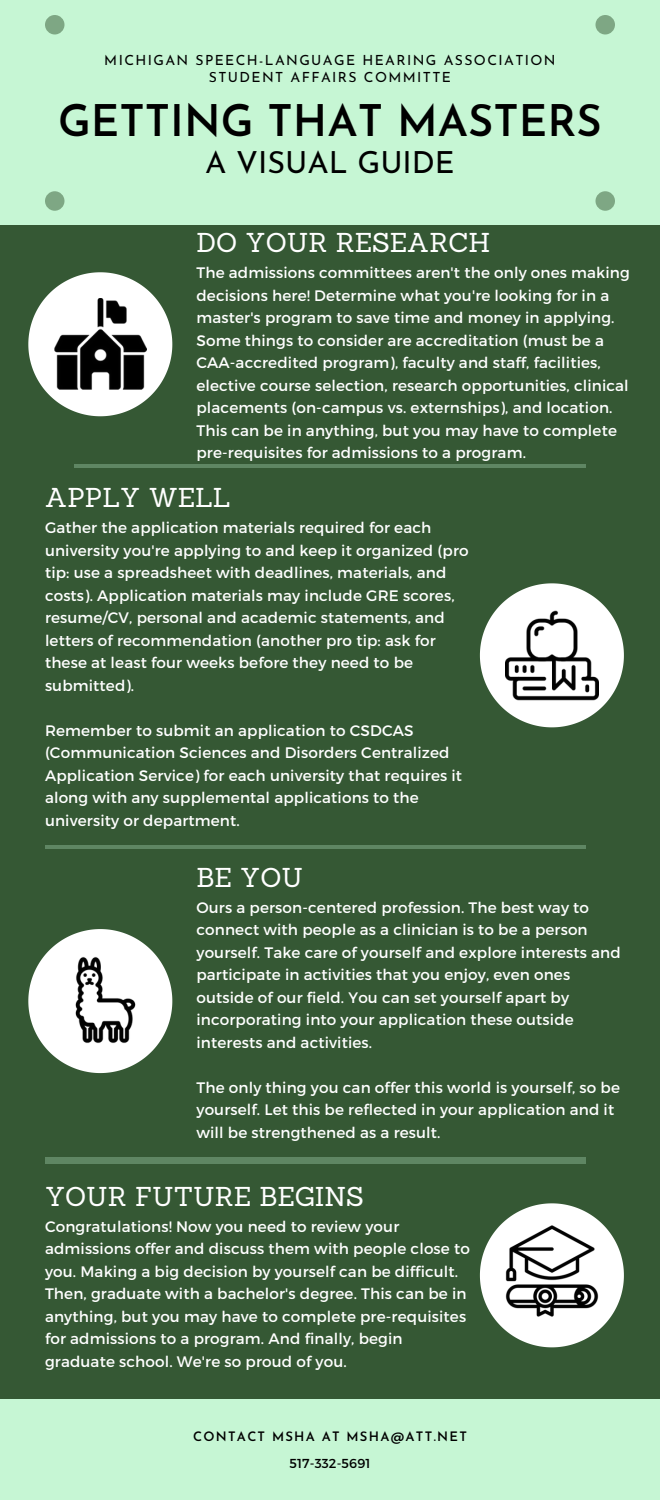
<style>
.page{position:relative;width:660px;height:1500px;background:#355834}
.page>*{position:absolute;margin:0;border:0;box-sizing:border-box;transform-origin:0 0}
.t1{font:600 43.5px "Josefin Sans";color:#000}
.t2{font:30.5px "Josefin Sans";color:#000}
.t3{font:26.6px "Sanchez";color:#fff}
.t4{font:15.2px/22.5px "Montserrat";letter-spacing:.01em;color:#fff}
.t5{font:14px "Josefin Sans";letter-spacing:.1em;color:#000}
.t6{font:600 13px "Josefin Sans";letter-spacing:.1em;color:#000}
.t7{font:13px "Montserrat";letter-spacing:.01em;color:#000}
</style>
<div class="page">
<div style="left:0;top:0;width:660px;height:225px;background:#c6f6d4"></div>
<div style="left:45px;top:15px;width:19px;height:19px;background:#7ea784;border-radius:50%"></div>
<div style="left:596px;top:15px;width:19px;height:19px;background:#7ea784;border-radius:50%"></div>
<div style="left:596px;top:191px;width:19px;height:20px;background:#7ea784;border-radius:50%"></div>
<div style="left:45px;top:191px;width:19px;height:20px;background:#7ea784;border-radius:50%"></div>
<hr style="left:74px;top:464px;width:512px;height:4px;background:#5f8663">
<div style="left:0;top:1400px;width:660px;height:100px;background:#c6f6d4"></div>
<svg style="left:28px;top:272px;width:144px;height:144px"></svg>
<img style="left:55px;top:298px;width:91px;height:92px">
<svg style="left:480px;top:583px;width:144px;height:144px"></svg>
<img style="left:506px;top:609px;width:92px;height:92px">
<hr style="left:45px;top:845px;width:541px;height:4px;background:#5f8663">
<svg style="left:28px;top:929px;width:144px;height:144px"></svg>
<img style="left:60px;top:954px;width:91px;height:91px">
<div style="left:45px;top:1157px;width:541px;height:7px;background:#5f8663"></div>
<svg style="left:480px;top:1203px;width:144px;height:144px"></svg>
<img style="left:485px;top:1218px;width:134px;height:115px">
<p class="t5" style="left:104px;top:54px;width:453px">MICHIGAN SPEECH-LANGUAGE HEARING ASSOCIATION</p>
<p class="t5" style="left:209px;top:72px;width:244px">STUDENT AFFAIRS COMMITTE</p>
<p class="t1" style="left:58px;top:104px;width:545px">GETTING THAT MASTERS</p>
<p class="t2" style="left:205px;top:150px;width:251px">A VISUAL GUIDE</p>
<p class="t3" style="left:196px;top:226px;width:295px">DO YOUR RESEARCH</p>
<p class="t4" style="left:196px;top:261px;width:435px">The admissions committees aren't the only ones making decisions here! Determine what you're looking for in a master's program to save time and money in applying.<br>Some things to consider are accreditation (must be a CAA-accredited program), faculty and staff, facilities, elective course selection, research opportunities, clinical placements (on-campus vs. externships), and location.<br>This can be in anything, but you may have to complete pre-requisites for admissions to a program.</p>
<p class="t3" style="left:45px;top:480px;width:187px">APPLY WELL</p>
<p class="t4" style="left:45px;top:516px;width:425px">Gather the application materials required for each university you're applying to and keep it organized (pro tip: use a spreadsheet with deadlines, materials, and costs). Application materials may include GRE scores, resume/CV, personal and academic statements, and letters of recommendation (another pro tip: ask for these at least four weeks before they need to be submitted).</p>
<p class="t4" style="left:45px;top:718px;width:419px">Remember to submit an application to CSDCAS (Communication Sciences and Disorders Centralized Application Service) for each university that requires it along with any supplemental applications to the university or department.</p>
<p class="t3" style="left:196px;top:860px;width:108px">BE YOU</p>
<p class="t4" style="left:196px;top:895px;width:426px">Ours a person-centered profession. The best way to connect with people as a clinician is to be a person yourself. Take care of yourself and explore interests and participate in activities that you enjoy, even ones outside of our field. You can set yourself apart by incorporating into your application these outside interests and activities.</p>
<p class="t4" style="left:196px;top:1075px;width:425px">The only thing you can offer this world is yourself, so be yourself. Let this be reflected in your application and it will be strengthened as a result.</p>
<p class="t3" style="left:45px;top:1179px;width:321px">YOUR FUTURE BEGINS</p>
<p class="t4" style="left:45px;top:1215px;width:426px">Congratulations! Now you need to review your admissions offer and discuss them with people close to you. Making a big decision by yourself can be difficult.<br>Then, graduate with a bachelor's degree. This can be in anything, but you may have to complete pre-requisites for admissions to a program. And finally, begin graduate school. We're so proud of you.</p>
<p class="t6" style="left:193px;top:1432px;width:275px">CONTACT MSHA AT MSHA@ATT.NET</p>
<p class="t7" style="left:289px;top:1454px;width:83px">517-332-5691</p>
</div>
